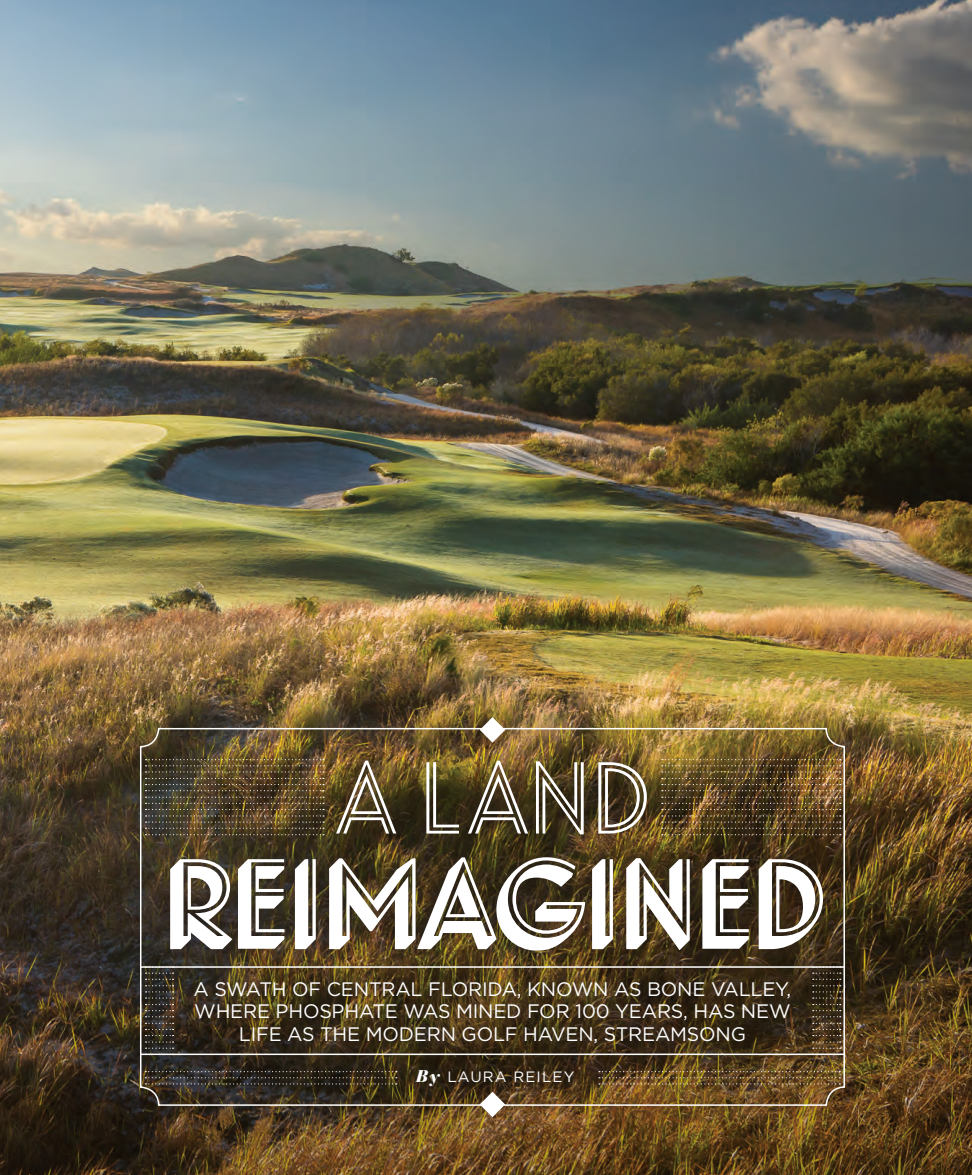
<style>
.page{position:relative;width:972px;height:1175px;background:#fff}
.page>*{position:absolute;margin:0;border:0;box-sizing:border-box;transform-origin:0 0}
.FLA_BODY_Simocini_Ga{font:111px "Landmark Dimensional";color:#fff}
.FLA_BODY_Simocini_Ga-2{font:99px "Landmark Inline";color:#fff}
.FLA_DECK_landmark_12{font:19.5px/22.5px "Gotham";letter-spacing:-.01em;color:#fff;text-align:center}
.FLA_BYLINE_FEATURE_I{font:15px "Gotham";letter-spacing:.075em;color:#fff}
.s1{font-family:"Bauer Bodoni";font-weight:900;font-style:italic;font-size:16.8px}
</style>
<div class="page">
<img style="left:0;top:0;width:972px;height:749px">
<svg style="left:0;top:749px;width:972px;height:425px;background:#4f3a1d"></svg>
<div style="left:125px;top:712px;width:735px;height:409px;background:#231f20;opacity:.5"></div>
<div style="left:140px;top:728px;width:705px;height:377px;border:2px solid #fff;border-radius:18px"></div>
<svg style="left:145px;top:1071px;width:252px;height:13px;background:#393329"></svg>
<svg style="left:146px;top:834px;width:178px;height:1px"></svg>
<svg style="left:146px;top:759px;width:178px;height:13px;background:#625131"></svg>
<img style="left:146px;top:778px;width:178px;height:50px">
<svg style="left:146px;top:967px;width:28px;height:12px"></svg>
<svg style="left:146px;top:985px;width:28px;height:13px"></svg>
<svg style="left:146px;top:1004px;width:28px;height:49px"></svg>
<svg style="left:813px;top:967px;width:28px;height:12px"></svg>
<svg style="left:813px;top:985px;width:28px;height:13px"></svg>
<svg style="left:813px;top:1004px;width:28px;height:49px"></svg>
<svg style="left:662px;top:834px;width:179px;height:1px"></svg>
<img style="left:662px;top:759px;width:179px;height:13px">
<img style="left:662px;top:778px;width:179px;height:50px">
<img style="left:599px;top:1071px;width:241px;height:13px">
<hr style="left:140px;top:966px;width:705px;height:1px;background:#fff">
<hr style="left:140px;top:1053px;width:705px;height:2px;background:#fff">
<svg style="left:480px;top:717px;width:25px;height:25px"></svg>
<svg style="left:480px;top:1091px;width:25px;height:26px"></svg>
<p class="FLA_BODY_Simocini_Ga-2" style="left:334px;top:731px;width:319px">A Land</p>
<p class="FLA_BODY_Simocini_Ga" style="left:164px;top:823px;width:661px">REIMAGINED</p>
<p class="FLA_DECK_landmark_12" style="left:194px;top:977px;width:599px">A SWATH OF CENTRAL FLORIDA, KNOWN AS BONE VALLEY,<br>WHERE PHOSPHATE WAS MINED FOR 100 YEARS, HAS NEW<br>LIFE AS THE MODERN GOLF HAVEN, STREAMSONG</p>
<p class="FLA_BYLINE_FEATURE_I" style="left:416px;top:1068px;width:160px"><span class="s1">By</span> LAURA REILEY</p>
</div>
